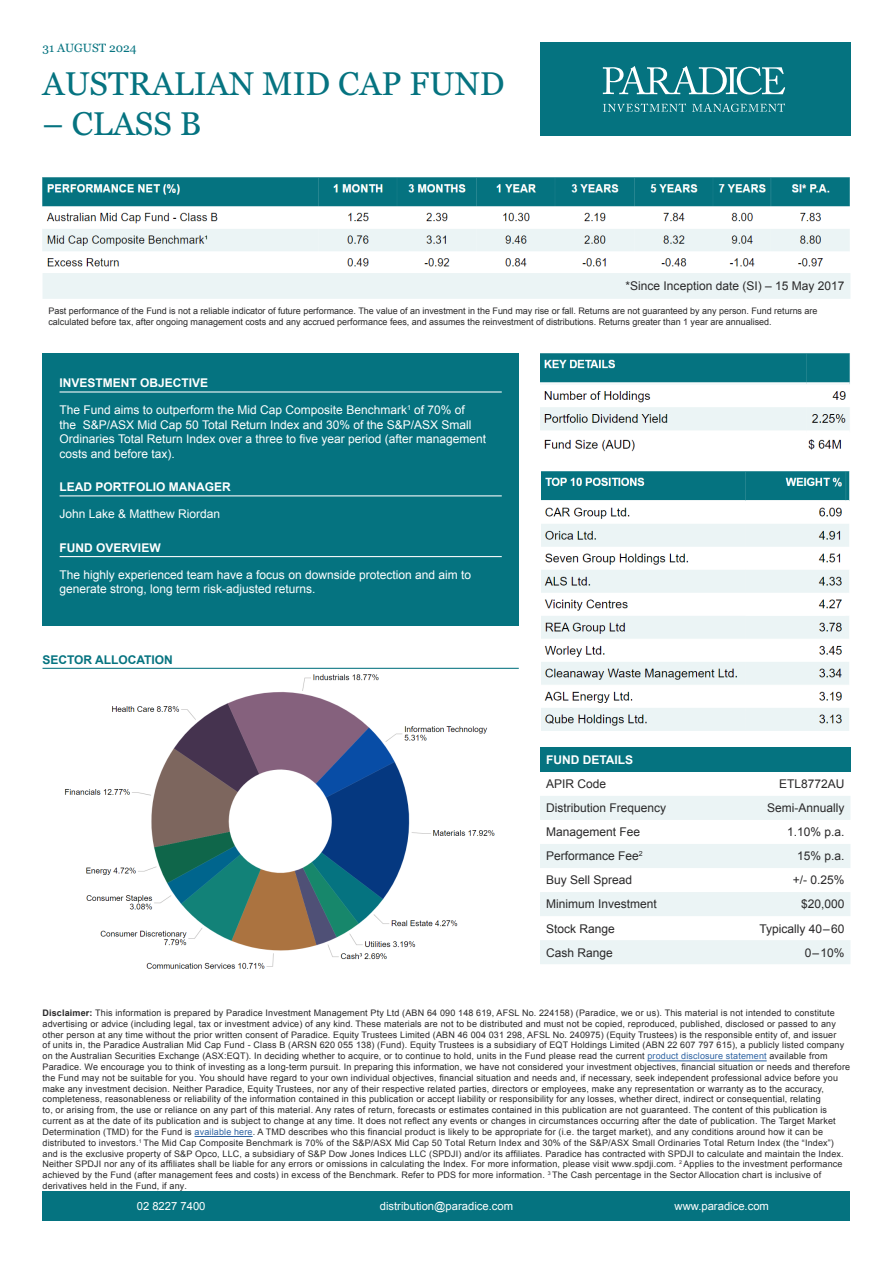
<style>
.page{position:relative;width:893px;height:1263px;background:#fff}
.page>*{position:absolute;margin:0;border:0;box-sizing:border-box;transform-origin:0 0}
.t1{font:33px "Georgia";color:#057380}
.t2{font:12px/14.4px "Arial";color:#fff}
.t3{font:12px "Arial";color:#292829}
.t4{font:700 12px "Arial";color:#fff}
.t5{font:700 12px "Arial";color:#057380}
.t6{font:12px "Georgia";color:#057380}
.t7{font:11.25px "Arial";color:#fff}
.t8{font:9px/10.8px "Arial";letter-spacing:.015em;color:#292829}
.t9{font:9px/10.8px "Arial";letter-spacing:-.005em;color:#292829}
.s1{font-weight:700}
.s2{color:#2f63a2}
.s3{font-style:inherit}
</style>
<div class="page">
<hr style="left:195px;top:1136px;width:58px;height:1px;background:#2f63a2">
<hr style="left:647px;top:1060px;width:120px;height:1px;background:#2f63a2">
<div style="left:43px;top:353px;width:476px;height:272px;background:#057380"></div>
<hr style="left:60px;top:391px;width:442px;height:1px;background:#fff">
<hr style="left:60px;top:495px;width:442px;height:1px;background:#fff">
<hr style="left:60px;top:556px;width:442px;height:1px;background:#fff">
<div style="left:43px;top:273px;width:807px;height:26px;background:#ebf4f5"></div>
<div style="left:540px;top:748px;width:310px;height:24px;background:#057380"></div>
<svg style="left:540px;top:796px;width:310px;height:168px;fill:#ebf4f5"></svg>
<div style="left:540px;top:43px;width:310px;height:93px;background:#057380"></div>
<svg style="left:603px;top:103px;width:182px;height:9px"></svg>
<svg style="left:603px;top:66px;width:182px;height:29px"></svg>
<div style="left:43px;top:1191px;width:807px;height:29px;background:#057380"></div>
<hr style="left:43px;top:668px;width:476px;height:1px;background:#057380">
<img style="left:42px;top:177px;width:808px;height:90px">
<img style="left:541px;top:354px;width:309px;height:98px">
<img style="left:541px;top:472px;width:309px;height:258px">
<img style="left:64px;top:674px;width:431px;height:295px">
<h2 class="t6" style="left:43px;top:39px;width:96px">31 AUGUST 2024</h2>
<h1 class="t1" style="left:43px;top:60px;width:463px">AUSTRALIAN MID CAP FUND</h1>
<h1 class="t1" style="left:43px;top:100px;width:160px">– CLASS B</h1>
<h2 class="t3" style="left:626px;top:278px;width:220px">*Since Inception date (SI) – 15 May 2017</h2>
<p class="t9" style="left:49px;top:305px;width:770px">Past performance of the Fund is not a reliable indicator of future performance. The value of an investment in the Fund may rise or fall. Returns are not guaranteed by any person. Fund returns are calculated before tax, after ongoing management costs and any accrued performance fees, and assumes the reinvestment of distributions. Returns greater than 1 year are annualised.</p>
<h2 class="t4" style="left:60px;top:375px;width:150px">INVESTMENT OBJECTIVE</h2>
<p class="t2" style="left:60px;top:403px;width:428px">The Fund aims to outperform the Mid Cap Composite Benchmark<sup>1</sup> of 70% of<br>the S&amp;P/ASX Mid Cap 50 Total Return Index and 30% of the S&amp;P/ASX Small Ordinaries Total Return Index over a three to five year period (after management costs and before tax).</p>
<h2 class="t4" style="left:60px;top:479px;width:173px">LEAD PORTFOLIO MANAGER</h2>
<h2 class="t2" style="left:60px;top:507px;width:162px">John Lake &amp; Matthew Riordan</h2>
<h2 class="t4" style="left:60px;top:540px;width:103px">FUND OVERVIEW</h2>
<h2 class="t2" style="left:60px;top:568px;width:413px">The highly experienced team have a focus on downside protection and aim to generate strong, long term risk-adjusted returns.</h2>
<h2 class="t5" style="left:43px;top:651px;width:132px">SECTOR ALLOCATION</h2>
<h2 class="t4" style="left:546px;top:752px;width:89px">FUND DETAILS</h2>
<h2 class="t3" style="left:546px;top:776px;width:62px">APIR Code</h2>
<h2 class="t3" style="left:779px;top:776px;width:67px">ETL8772AU</h2>
<h2 class="t3" style="left:546px;top:800px;width:122px">Distribution Frequency</h2>
<h2 class="t3" style="left:767px;top:800px;width:79px">Semi-Annually</h2>
<h2 class="t3" style="left:546px;top:824px;width:96px">Management Fee</h2>
<h2 class="t3" style="left:787px;top:824px;width:59px">1.10% p.a.</h2>
<h2 class="t3" style="left:546px;top:848px;width:98px">Performance Fee<sup>2</sup></h2>
<h2 class="t3" style="left:797px;top:848px;width:49px">15% p.a.</h2>
<h2 class="t3" style="left:546px;top:872px;width:88px">Buy Sell Spread</h2>
<h2 class="t3" style="left:793px;top:872px;width:53px">+/- 0.25%</h2>
<h2 class="t3" style="left:546px;top:896px;width:112px">Minimum Investment</h2>
<h2 class="t3" style="left:801px;top:896px;width:45px">$20,000</h2>
<h2 class="t3" style="left:546px;top:920px;width:70px">Stock Range</h2>
<h2 class="t3" style="left:759px;top:920px;width:87px">Typically 40–60</h2>
<h2 class="t3" style="left:546px;top:944px;width:68px">Cash Range</h2>
<h2 class="t3" style="left:805px;top:944px;width:41px">0–10%</h2>
<p class="t8" style="left:43px;top:1007px;width:809px"><span class="s1">Disclaimer:</span> This information is prepared by Paradice Investment Management Pty Ltd (ABN 64 090 148 619, AFSL No. 224158) (Paradice, we or us). This material is not intended to constitute advertising or advice (including legal, tax or investment advice) of any kind. These materials are not to be distributed and must not be copied, reproduced, published, disclosed or passed to any other person at any time without the prior written consent of Paradice. Equity Trustees Limited (ABN 46 004 031 298, AFSL No. 240975) (Equity Trustees) is the responsible entity of, and issuer<br>of units in, the Paradice Australian Mid Cap Fund - Class B (ARSN 620 055 138) (Fund). Equity Trustees is a subsidiary of EQT Holdings Limited (ABN 22 607 797 615), a publicly listed company on the Australian Securities Exchange (ASX:EQT). In deciding whether to acquire, or to continue to hold, units in the Fund please read the current <span class="s2">product disclosure statement</span> available from Paradice. We encourage you to think of investing as a long-term pursuit. In preparing this information, we have not considered your investment objectives, financial situation or needs and therefore the Fund may not be suitable for you. You should have regard to your own individual objectives, financial situation and needs and, if necessary, seek independent professional advice before you make any investment decision. Neither Paradice, Equity Trustees, nor any of their respective related parties, directors or employees, make any representation or warranty as to the accuracy, completeness, reasonableness or reliability of the information contained in this publication or accept liability or responsibility for any losses, whether direct, indirect or consequential, relating<br>to, or arising from, the use or reliance on any part of this material. Any rates of return, forecasts or estimates contained in this publication are not guaranteed. The content of this publication is current as at the date of its publication and is subject to change at any time. It does not reflect any events or changes in circumstances occurring after the date of publication. The Target Market Determination (TMD) for the Fund is <span class="s2">available here</span>. A TMD describes who this financial product is likely to be appropriate for (i.e. the target market), and any conditions around how it can be distributed to investors.<sup>1</sup> <span class="s3">The Mid Cap Composite Benchmark is 70% of the S&amp;P/ASX Mid Cap 50 Total Return Index and 30% of the S&amp;P/ASX Small Ordinaries Total Return Index (the “Index”) and is</span> the exclusive property of S&amp;P Opco, LLC, a subsidiary of S&amp;P Dow Jones Indices LLC (SPDJI) and/or its affiliates. Paradice has contracted with SPDJI to calculate and maintain the Index.<br>Neither SPDJI nor any of its affiliates shall be liable for any errors or omissions in calculating the Index. For more information, please visit www.spdji.com. <sup>2</sup> Applies to the investment performance achieved by the Fund (after management fees and costs) in excess of the Benchmark. Refer to PDS for more information. <sup>3</sup> The Cash percentage in the Sector Allocation chart is inclusive of derivatives held in the Fund, if any.</p>
<p class="t7" style="left:137px;top:1198px;width:70px">02 8227 7400</p>
<p class="t7" style="left:380px;top:1198px;width:135px">distribution@paradice.com</p>
<p class="t7" style="left:675px;top:1198px;width:96px">www.paradice.com</p>
</div>
